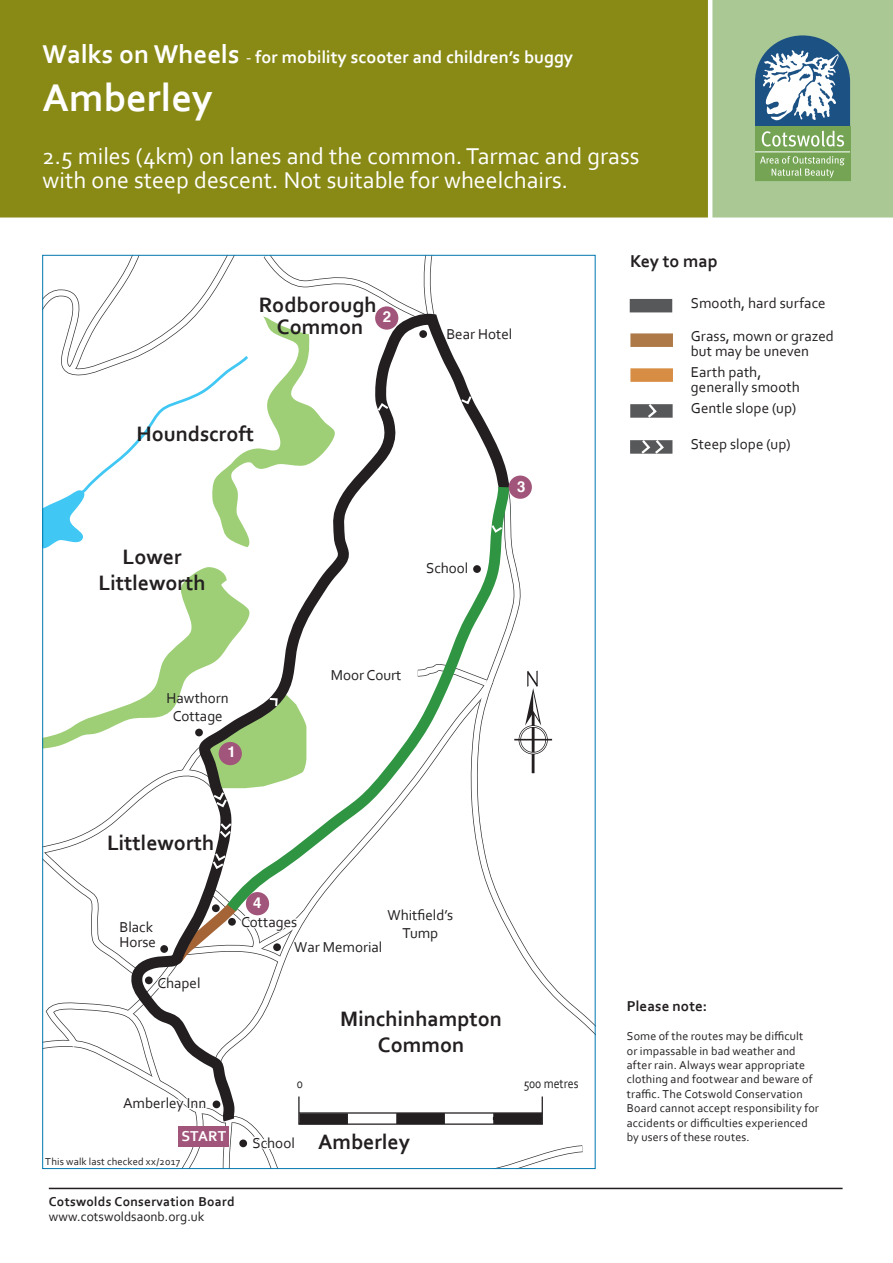
<style>
.page{position:relative;width:893px;height:1263px;background:#fff}
.page>*{position:absolute;margin:0;border:0;box-sizing:border-box;transform-origin:0 0}
.main_heading{font:700 40.5px "Corbel";color:#fff}
.main_heading-2{font:24px/24px "Corbel";color:#fff}
.t1{font:700 21.9px/26.2px "Corbel";color:#231f20;text-align:center}
.main_heading-3{font:700 18px "Corbel";color:#fff}
.t2{font:700 18px "Corbel";letter-spacing:-.005em;color:#231f20}
.t3{font:15px/18px "Corbel";color:#231f20;text-align:center}
.t4{font:700 15px "Corbel";letter-spacing:.005em;color:#231f20}
.t5{font:700 15px "Corbel";letter-spacing:.01em;color:#fff}
.t6{font:700 15px "Helvetica";color:#fff}
.t7{font:13.65px "Corbel";color:#231f20;scale:.87 1}
.address{font:700 13.5px "Corbel";letter-spacing:.02em;color:#231f20}
.MAIN_TEXT{font:13.5px "Corbel";color:#231f20}
.t8{font:12px/14.4px "Corbel";letter-spacing:.015em;color:#231f20}
.t9{font:10.5px "Corbel";letter-spacing:.015em;color:#231f20}
.s1{font-size:27px}
.s2{font-weight:400}
.s3{font-weight:400;font-size:15px}
</style>
<div class="page">
<div style="left:0;top:0;width:710px;height:217px;background:#898a16"></div>
<div style="left:710px;top:0;width:183px;height:217px;background:#a9c894"></div>
<div style="left:755px;top:126px;width:95px;height:56px;background:#75a554"></div>
<svg style="left:756px;top:36px;width:94px;height:142px"></svg>
<div style="left:753px;top:33px;width:101px;height:150px;border:2px solid #a9c894"></div>
<hr style="left:708px;top:0;width:4px;height:218px;background:#fff">
<hr style="left:49px;top:1188px;width:794px;height:1px;background:#231f20">
<div style="left:630px;top:333px;width:43px;height:14px;background:#ae7946"></div>
<div style="left:630px;top:368px;width:43px;height:14px;background:#d78d43"></div>
<div style="left:630px;top:404px;width:43px;height:14px;background:#57585a"></div>
<svg style="left:645px;top:404px;width:13px;height:14px"></svg>
<div style="left:630px;top:440px;width:42px;height:14px;background:#57585a"></div>
<svg style="left:639px;top:440px;width:26px;height:14px"></svg>
<div style="left:630px;top:299px;width:42px;height:13px;background:#57585a"></div>
<svg style="left:439px;top:323px;width:79px;height:418px"></svg>
<svg style="left:218px;top:476px;width:297px;height:345px"></svg>
<svg style="left:45px;top:257px;width:394px;height:292px"></svg>
<svg style="left:459px;top:394px;width:14px;height:12px"></svg>
<svg style="left:490px;top:523px;width:14px;height:11px"></svg>
<svg style="left:45px;top:566px;width:261px;height:243px"></svg>
<svg style="left:45px;top:821px;width:545px;height:346px"></svg>
<div style="left:375px;top:306px;width:23px;height:24px;background:#a1557a;border-radius:50%"></div>
<div style="left:178px;top:1126px;width:51px;height:21px;background:#a1557a"></div>
<div style="left:509px;top:475px;width:23px;height:24px;background:#a1557a;border-radius:50%"></div>
<div style="left:246px;top:892px;width:23px;height:23px;background:#a1557a;border-radius:50%"></div>
<div style="left:219px;top:742px;width:23px;height:23px;background:#a1557a;border-radius:50%"></div>
<div style="left:273px;top:943px;width:8px;height:8px;background:#231f20;border-radius:50%"></div>
<div style="left:195px;top:729px;width:8px;height:7px;background:#231f20;border-radius:50%"></div>
<hr style="left:532px;top:711px;width:3px;height:62px;background:#231f20">
<div style="left:519px;top:725px;width:29px;height:29px;border:2px solid #231f20;border-radius:50%"></div>
<div style="left:519px;top:726px;width:28px;height:28px;border:1px solid #fff;border-radius:50%"></div>
<hr style="left:514px;top:739px;width:38px;height:1px;background:#231f20">
<svg style="left:525px;top:671px;width:16px;height:55px"></svg>
<div style="left:298px;top:1096px;width:245px;height:29px;border:1px solid #231f20"></div>
<hr style="left:299px;top:1112px;width:243px;height:1px;background:#231f20">
<div style="left:396px;top:1113px;width:49px;height:11px;background:#231f20"></div>
<div style="left:493px;top:1113px;width:49px;height:11px;background:#231f20"></div>
<div style="left:299px;top:1113px;width:49px;height:11px;background:#231f20"></div>
<p class="main_heading-3" style="left:43px;top:46px;width:532px"><span class="s1">Walks on Wheels</span> <span class="s2">-</span> for mobility scooter and children’s buggy</p>
<p class="main_heading" style="left:43px;top:72px;width:172px">Amberley</p>
<p class="main_heading-2" style="left:43px;top:143px;width:598px">2.5 miles (4km) on lanes and the common. Tarmac and grass with one steep descent. Not suitable for wheelchairs.</p>
<p class="t1" style="left:259px;top:293px;width:119px;line-height:21.9px">Rodborough<br>Common</p>
<p class="t6" style="left:383px;top:304px;width:10px">2</p>
<p class="t3" style="left:446px;top:324px;width:68px">Bear Hotel</p>
<p class="t1" style="left:136px;top:420px;width:119px">Houndscroft</p>
<p class="t1" style="left:99px;top:543px;width:109px">Lower<br>Littleworth</p>
<p class="t3" style="left:167px;top:689px;width:64px">Hawthorn<br>Cottage</p>
<p class="t6" style="left:228px;top:739px;width:10px">1</p>
<p class="t1" style="left:107px;top:829px;width:109px">Littleworth</p>
<p class="t3" style="left:426px;top:559px;width:44px">School</p>
<p class="t3" style="left:331px;top:665px;width:72px">Moor Court</p>
<p class="t6" style="left:517px;top:475px;width:10px">3</p>
<p class="t6" style="left:253px;top:891px;width:10px">4</p>
<p class="t3" style="left:119px;top:919px;width:38px;line-height:15px;text-align:left">Black<br>Horse</p>
<p class="t3" style="left:387px;top:906px;width:67px">Whitfield’s<br>Tump</p>
<p class="t3" style="left:241px;top:912px;width:58px">Cottages</p>
<p class="t3" style="left:294px;top:938px;width:90px">War Memorial</p>
<p class="t3" style="left:157px;top:974px;width:45px">Chapel</p>
<p class="t3" style="left:123px;top:1093px;width:85px">Amberley Inn</p>
<p class="t5" style="left:181px;top:1127px;width:46px">START</p>
<p class="t9" style="left:45px;top:1155px;width:136px">This walk last checked xx/2017</p>
<p class="address" style="left:49px;top:1193px;width:187px">Cotswolds Conservation Board</p>
<p class="MAIN_TEXT" style="left:49px;top:1208px;width:157px">www.cotswoldsaonb.org.uk</p>
<p class="t1" style="left:340px;top:1005px;width:163px">Minchinhampton<br>Common</p>
<p class="t7" style="left:297px;top:1075px;width:9px">0</p>
<p class="t7" style="left:524px;top:1075px;width:65px">500 metres</p>
<p class="t1" style="left:252px;top:1128px;width:159px"><span class="s3">School</span> Amberley</p>
<p class="t2" style="left:630px;top:250px;width:89px">Key to map</p>
<p class="t3" style="left:691px;top:294px;width:136px">Smooth, hard surface</p>
<p class="t3" style="left:691px;top:327px;width:145px">Grass, mown or grazed</p>
<p class="t3" style="left:691px;top:342px;width:120px">but may be uneven</p>
<p class="t3" style="left:691px;top:363px;width:72px">Earth path,</p>
<p class="t3" style="left:691px;top:378px;width:110px">generally smooth</p>
<p class="t3" style="left:691px;top:399px;width:107px">Gentle slope (up)</p>
<p class="t3" style="left:691px;top:435px;width:101px">Steep slope (up)</p>
<p class="t4" style="left:627px;top:997px;width:82px">Please note:</p>
<p class="t8" style="left:627px;top:1029px;width:194px">Some of the routes may be difficult<br>or impassable in bad weather and after rain. Always wear appropriate clothing and footwear and beware of traffic. The Cotswold Conservation Board cannot accept responsibility for accidents or difficulties experienced by users of these routes.</p>
</div>
